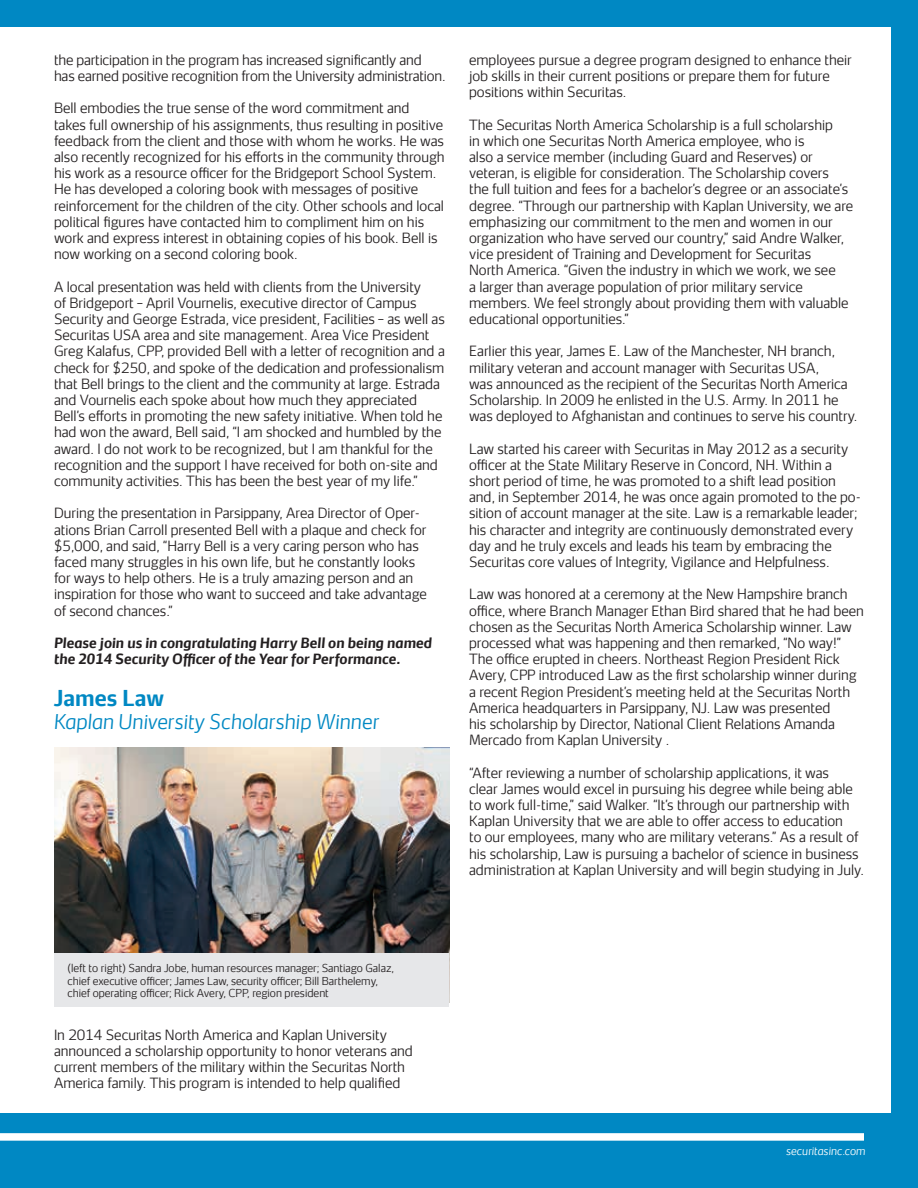
<style>
.page{position:relative;width:918px;height:1188px;background:#0088c3}
.page>*{position:absolute;margin:0;border:0;box-sizing:border-box;transform-origin:0 0}
.t1{font:700 21px "Securitas Sans TT";color:#0088c3}
.t2{font:italic 300 19.5px "Securitas Sans TT";color:#0088c3}
.t3{font:300 13.5px/16.2px "Securitas Sans TT";color:#231f20}
.t4{font:italic 700 13.5px/16.2px "Securitas Sans TT";color:#231f20}
.t5{font:300 10.5px/12.6px "Securitas Sans TT";color:#231f20}
.t6{font:italic 300 10.5px "Securitas Sans TT";color:#fff}
</style>
<div class="page">
<div style="left:0;top:27px;width:891px;height:1085px;background:#fff"></div>
<div style="left:0;top:1133px;width:864px;height:8px;background:#fff"></div>
<img style="left:54px;top:748px;width:396px;height:255px">
<div style="left:54px;top:953px;width:395px;height:54px;background:#e6e7e9"></div>
<p class="t3" style="left:54px;top:50px;width:393px">the participation in the program has increased significantly and has earned positive recognition from the University administration.</p>
<p class="t3" style="left:54px;top:99px;width:392px">Bell embodies the true sense of the word commitment and takes full ownership of his assignments, thus resulting in positive feedback from the client and those with whom he works. He was also recently recognized for his efforts in the community through his work as a resource officer for the Bridgeport School System.<br>He has developed a coloring book with messages of positive reinforcement for the children of the city. Other schools and local political figures have contacted him to compliment him on his work and express interest in obtaining copies of his book. Bell is now working on a second coloring book.</p>
<p class="t3" style="left:54px;top:277px;width:392px">A local presentation was held with clients from the University<br>of Bridgeport – April Vournelis, executive director of Campus Security and George Estrada, vice president, Facilities – as well as Securitas USA area and site management. Area Vice President Greg Kalafus, CPP, provided Bell with a letter of recognition and a check for $250, and spoke of the dedication and professionalism that Bell brings to the client and the community at large. Estrada and Vournelis each spoke about how much they appreciated Bell’s efforts in promoting the new safety initiative. When told he had won the award, Bell said, “I am shocked and humbled by the award. I do not work to be recognized, but I am thankful for the recognition and the support I have received for both on-site and community activities. This has been the best year of my life.”</p>
<p class="t3" style="left:54px;top:504px;width:374px">During the presentation in Parsippany, Area Director of Oper&shy;ations Brian Carroll presented Bell with a plaque and check for $5,000, and said, “Harry Bell is a very caring person who has faced many struggles in his own life, but he constantly looks for ways to help others. He is a truly amazing person and an inspiration for those who want to succeed and take advantage of second chances.”</p>
<p class="t4" style="left:54px;top:633px;width:380px">Please join us in congratulating Harry Bell on being named the 2014 Security Officer of the Year for Performance.</p>
<h1 class="t1" style="left:54px;top:679px;width:112px">James Law</h1>
<h2 class="t2" style="left:54px;top:705px;width:327px">Kaplan University Scholarship Winner</h2>
<p class="t3" style="left:469px;top:50px;width:384px">employees pursue a degree program designed to enhance their job skills in their current positions or prepare them for future positions within Securitas.</p>
<p class="t3" style="left:469px;top:115px;width:386px">The Securitas North America Scholarship is a full scholarship<br>in which one Securitas North America employee, who is<br>also a service member (including Guard and Reserves) or veteran, is eligible for consideration. The Scholarship covers<br>the full tuition and fees for a bachelor’s degree or an associate’s degree. “Through our partnership with Kaplan University, we are emphasizing our commitment to the men and women in our organization who have served our country,” said Andre Walker, vice president of Training and Development for Securitas<br>North America. “Given the industry in which we work, we see<br>a larger than average population of prior military service members. We feel strongly about providing them with valuable educational opportunities.”</p>
<p class="t3" style="left:469px;top:342px;width:390px">Earlier this year, James E. Law of the Manchester, NH branch, military veteran and account manager with Securitas USA,<br>was announced as the recipient of the Securitas North America Scholarship. In 2009 he enlisted in the U.S. Army. In 2011 he was deployed to Afghanistan and continues to serve his country.</p>
<p class="t3" style="left:469px;top:439px;width:393px">Law started his career with Securitas in May 2012 as a security officer at the State Military Reserve in Concord, NH. Within a short period of time, he was promoted to a shift lead position and, in September 2014, he was once again promoted to the po&shy;sition of account manager at the site. Law is a remarkable leader; his character and integrity are continuously demonstrated every day and he truly excels and leads his team by embracing the Securitas core values of Integrity, Vigilance and Helpfulness.</p>
<p class="t3" style="left:469px;top:585px;width:396px">Law was honored at a ceremony at the New Hampshire branch office, where Branch Manager Ethan Bird shared that he had been chosen as the Securitas North America Scholarship winner. Law processed what was happening and then remarked, “No way!” The office erupted in cheers. Northeast Region President Rick Avery, CPP introduced Law as the first scholarship winner during a recent Region President’s meeting held at the Securitas North America headquarters in Parsippany, NJ. Law was presented<br>his scholarship by Director, National Client Relations Amanda Mercado from Kaplan University .</p>
<p class="t3" style="left:469px;top:763px;width:396px">“After reviewing a number of scholarship applications, it was<br>clear James would excel in pursuing his degree while being able to work full-time,” said Walker. “It’s through our partnership with Kaplan University that we are able to offer access to education<br>to our employees, many who are military veterans.” As a result of his scholarship, Law is pursuing a bachelor of science in business administration at Kaplan University and will begin studying in July.</p>
<p class="t5" style="left:68px;top:960px;width:328px">(left to right) Sandra Jobe, human resources manager; Santiago Galaz, chief executive officer; James Law, security officer; Bill Barthelemy, chief operating officer; Rick Avery, CPP, region president</p>
<p class="t3" style="left:54px;top:1025px;width:360px">In 2014 Securitas North America and Kaplan University announced a scholarship opportunity to honor veterans and current members of the military within the Securitas North America family. This program is intended to help qualified</p>
<p class="t6" style="left:786px;top:1142px;width:81px">securitasinc.com</p>
</div>
